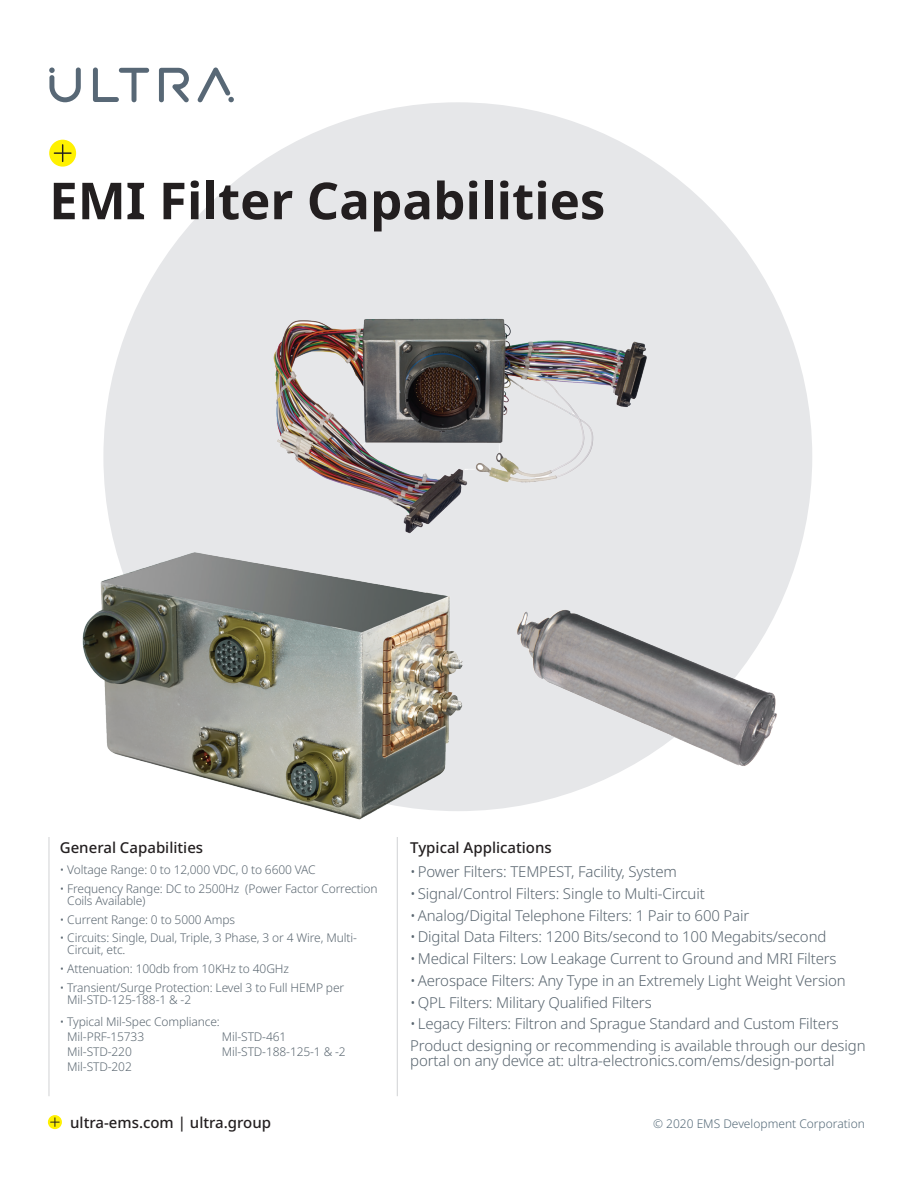
<style>
.page{position:relative;width:918px;height:1188px;background:#fff}
.page>*{position:absolute;margin:0;border:0;box-sizing:border-box;transform-origin:0 0}
.Main_Heading{font:700 51px "Noto Sans";color:#231f20}
.t1{font:300 15px/15px "Noto Sans";letter-spacing:-.01em;color:#5a6670}
.Bold_Headings{font:500 15px "Noto Sans";color:#231f20}
.t2{font:300 12px/12px "Noto Sans";letter-spacing:-.01em;color:#5a6670}
.Bold_Headings-2{font:300 12px "Noto Sans";color:#546977}
</style>
<div class="page">
<div style="left:103px;top:102px;width:709px;height:709px;background:#e6e7e9;border-radius:50%"></div>
<div style="left:49px;top:140px;width:27px;height:27px;background:#fff101;border-radius:50%"></div>
<svg style="left:54px;top:145px;width:17px;height:16px"></svg>
<img style="left:273px;top:318px;width:374px;height:216px">
<img style="left:517px;top:610px;width:260px;height:161px">
<img style="left:82px;top:552px;width:381px;height:268px">
<svg style="left:159px;top:68px;width:30px;height:34px"></svg>
<svg style="left:93px;top:68px;width:56px;height:34px"></svg>
<svg style="left:49px;top:67px;width:32px;height:35px"></svg>
<svg style="left:197px;top:68px;width:37px;height:34px"></svg>
<hr style="left:397px;top:837px;width:1px;height:259px;background:#d1d2d4">
<hr style="left:49px;top:837px;width:1px;height:259px;background:#d1d2d4">
<svg style="left:48px;top:1115px;width:14px;height:14px"></svg>
<svg style="left:51px;top:1118px;width:8px;height:8px"></svg>
<p class="Main_Heading" style="left:49px;top:165px;width:558px">EMI Filter Capabilities</p>
<p class="Bold_Headings" style="left:60px;top:837px;width:145px">General Capabilities</p>
<p class="t2" style="left:60px;top:864px;width:257px">• Voltage Range: 0 to 12,000 VDC, 0 to 6600 VAC</p>
<p class="t2" style="left:67px;top:883px;width:312px;text-indent:-8px">• Frequency Range: DC to 2500Hz (Power Factor Correction<br>Coils Available)</p>
<p class="t2" style="left:60px;top:913px;width:177px">• Current Range: 0 to 5000 Amps</p>
<p class="t2" style="left:67px;top:932px;width:291px;text-indent:-8px">• Circuits: Single, Dual, Triple, 3 Phase, 3 or 4 Wire, Multi-<br>Circuit, etc.</p>
<p class="t2" style="left:60px;top:963px;width:231px">• Attenuation: 100db from 10KHz to 40GHz</p>
<p class="t2" style="left:67px;top:982px;width:278px;text-indent:-8px">• Transient/Surge Protection: Level 3 to Full HEMP per<br>Mil-STD-125-188-1 &amp; -2</p>
<p class="t2" style="left:67px;top:1014px;width:154px;line-height:15px;text-indent:-8px">• Typical Mil-Spec Compliance:<br>Mil-PRF-15733</p>
<p class="t2" style="left:222px;top:1030px;width:66px">Mil-STD-461</p>
<p class="t2" style="left:67px;top:1045px;width:66px">Mil-STD-220</p>
<p class="t2" style="left:222px;top:1045px;width:125px">Mil-STD-188-125-1 &amp; -2</p>
<p class="t2" style="left:67px;top:1060px;width:66px">Mil-STD-202</p>
<p class="Bold_Headings" style="left:410px;top:837px;width:143px">Typical Applications</p>
<p class="t1" style="left:410px;top:864px;width:268px">•Power Filters: TEMPEST, Facility, System</p>
<p class="t1" style="left:410px;top:886px;width:296px">•Signal/Control Filters: Single to Multi-Circuit</p>
<p class="t1" style="left:410px;top:908px;width:341px">•Analog/Digital Telephone Filters: 1 Pair to 600 Pair</p>
<p class="t1" style="left:410px;top:930px;width:418px">•Digital Data Filters: 1200 Bits/second to 100 Megabits/second</p>
<p class="t1" style="left:410px;top:951px;width:428px">•Medical Filters: Low Leakage Current to Ground and MRI Filters</p>
<p class="t1" style="left:410px;top:973px;width:437px">•Aerospace Filters: Any Type in an Extremely Light Weight Version</p>
<p class="t1" style="left:410px;top:995px;width:243px">•QPL Filters: Military Qualified Filters</p>
<p class="t1" style="left:410px;top:1017px;width:430px">•Legacy Filters: Filtron and Sprague Standard and Custom Filters</p>
<p class="t1" style="left:410px;top:1038px;width:457px">Product designing or recommending is available through our design portal on any device at: ultra-electronics.com/ems/design-portal</p>
<p class="Bold_Headings" style="left:70px;top:1112px;width:203px">ultra-ems.com | ultra.group</p>
<p class="Bold_Headings-2" style="left:653px;top:1115px;width:213px">© 2020 EMS Development Corporation</p>
</div>
